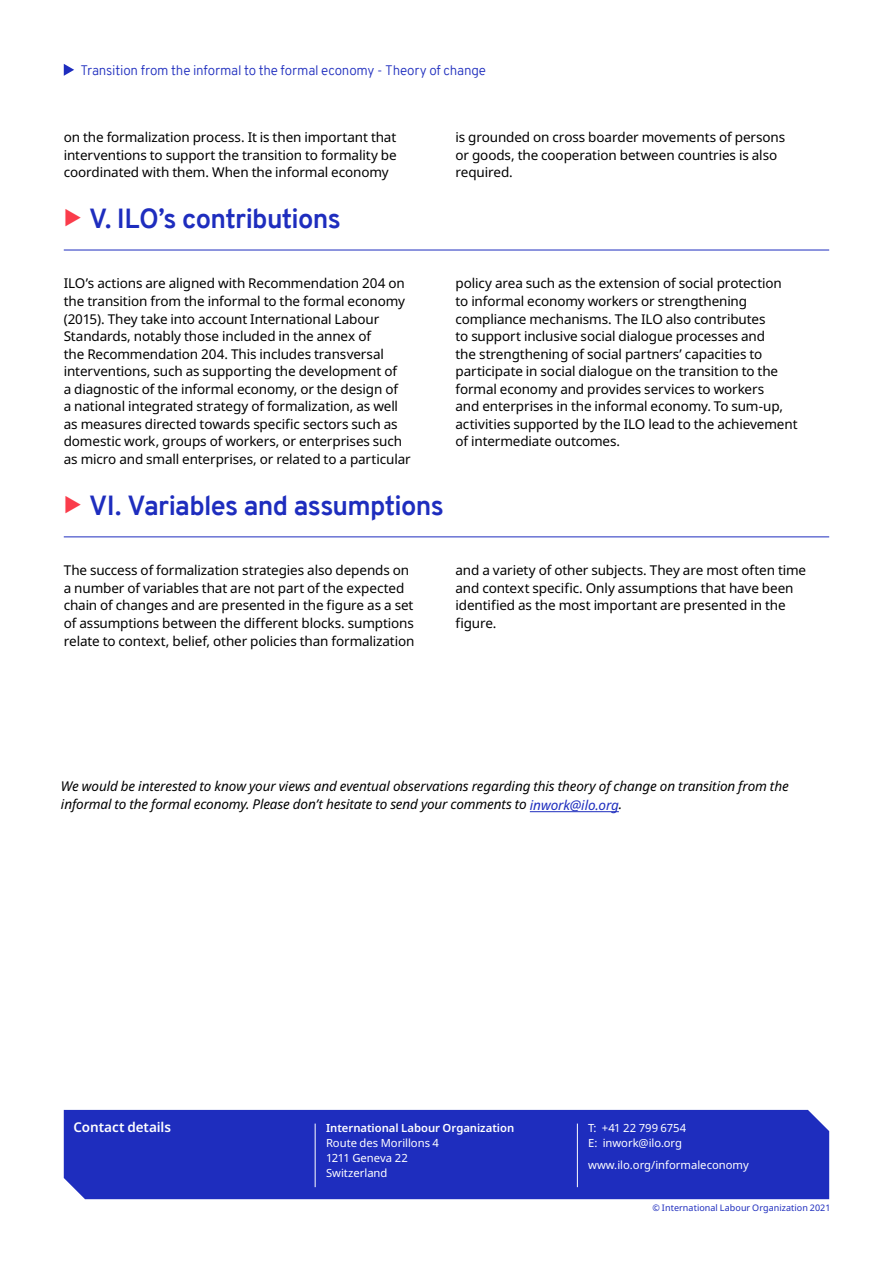
<style>
.page{position:relative;width:893px;height:1263px;background:#fff}
.page>*{position:absolute;margin:0;border:0;box-sizing:border-box;transform-origin:0 0}
.t1{font:700 27px "Overpass";letter-spacing:-.025em;color:#1e2dbe}
.t2{font:13.5px/17.5px "Noto Sans";letter-spacing:-.01em;color:#000}
.t3{font:italic 13.5px/17.5px "Noto Sans";letter-spacing:-.01em;color:#000}
.t4{font:300 13.5px "Overpass";letter-spacing:-.01em;color:#1e2dbe}
.t5{font:600 13.5px "Noto Sans";letter-spacing:-.01em;color:#fff}
.t6{font:11.25px/15px "Noto Sans";color:#fff}
.t7{font:600 11.25px "Noto Sans";letter-spacing:-.005em;color:#fff}
.t8{font:9px "Noto Sans";letter-spacing:.005em;color:#1e2dbe}
.s1{color:#1e2dbe}
</style>
<div class="page">
<svg style="left:64px;top:64px;width:10px;height:12px"></svg>
<div style="left:64px;top:1110px;width:765px;height:89px;background:#1e2dbe"></div>
<hr style="left:577px;top:1123px;width:1px;height:64px;background:#fff">
<hr style="left:315px;top:1123px;width:1px;height:64px;background:#fff">
<hr style="left:603px;top:1148px;width:79px;height:1px;background:#1e2dbe">
<hr style="left:588px;top:1170px;width:161px;height:1px;background:#1e2dbe">
<hr style="left:64px;top:250px;width:765px;height:1px;background:#1e2dbe">
<hr style="left:64px;top:536px;width:765px;height:1px;background:#1e2dbe">
<hr style="left:530px;top:811px;width:89px;height:1px;background:#1e2dbe">
<p class="t4" style="left:80px;top:60px;width:407px">Transition from the informal to the formal economy - Theory of change</p>
<p class="t2" style="left:64px;top:129px;width:334px;text-align:justify">on the formalization process. It is then important that interventions to support the transition to formality be coordinated with them. When the informal economy</p>
<p class="t2" style="left:455px;top:129px;width:331px">is grounded on cross boarder movements of persons or goods, the cooperation between countries is also required.</p>
<h1 class="t1" style="left:89px;top:200px;width:253px">V. ILO’s contributions</h1>
<p class="t2" style="left:64px;top:275px;width:348px">ILO’s actions are aligned with Recommendation 204 on the transition from the informal to the formal economy (2015). They take into account International Labour Standards, notably those included in the annex of<br>the Recommendation 204. This includes transversal interventions, such as supporting the development of<br>a diagnostic of the informal economy, or the design of<br>a national integrated strategy of formalization, as well as measures directed towards specific sectors such as domestic work, groups of workers, or enterprises such as micro and small enterprises, or related to a particular</p>
<p class="t2" style="left:455px;top:275px;width:344px">policy area such as the extension of social protection to informal economy workers or strengthening compliance mechanisms. The ILO also contributes<br>to support inclusive social dialogue processes and<br>the strengthening of social partners’ capacities to participate in social dialogue on the transition to the formal economy and provides services to workers<br>and enterprises in the informal economy. To sum-up, activities supported by the ILO lead to the achievement of intermediate outcomes.</p>
<h1 class="t1" style="left:89px;top:487px;width:356px">VI. Variables and assumptions</h1>
<p class="t2" style="left:64px;top:562px;width:352px">The success of formalization strategies also depends on a number of variables that are not part of the expected chain of changes and are presented in the figure as a set of assumptions between the different blocks. sumptions relate to context, belief, other policies than formalization</p>
<p class="t2" style="left:455px;top:562px;width:352px">and a variety of other subjects. They are most often time and context specific. Only assumptions that have been identified as the most important are presented in the figure.</p>
<p class="t3" style="left:61px;top:778px;width:729px">We would be interested to know your views and eventual observations regarding this theory of change on transition from the informal to the formal economy. Please don’t hesitate to send your comments to <span class="s1">inwork@ilo.org</span>.</p>
<p class="t5" style="left:74px;top:1118px;width:99px">Contact details</p>
<p class="t7" style="left:326px;top:1119px;width:190px">International Labour Organization</p>
<p class="t6" style="left:326px;top:1135px;width:114px">Route des Morillons 4<br>1211 Geneva 22<br>Switzerland</p>
<p class="t6" style="left:588px;top:1120px;width:100px">T: +41 22 799 6754<br>E: inwork@ilo.org</p>
<p class="t6" style="left:588px;top:1157px;width:162px">www.ilo.org/informaleconomy</p>
<p class="t8" style="left:652px;top:1201px;width:179px">© International Labour Organization 2021</p>
</div>
